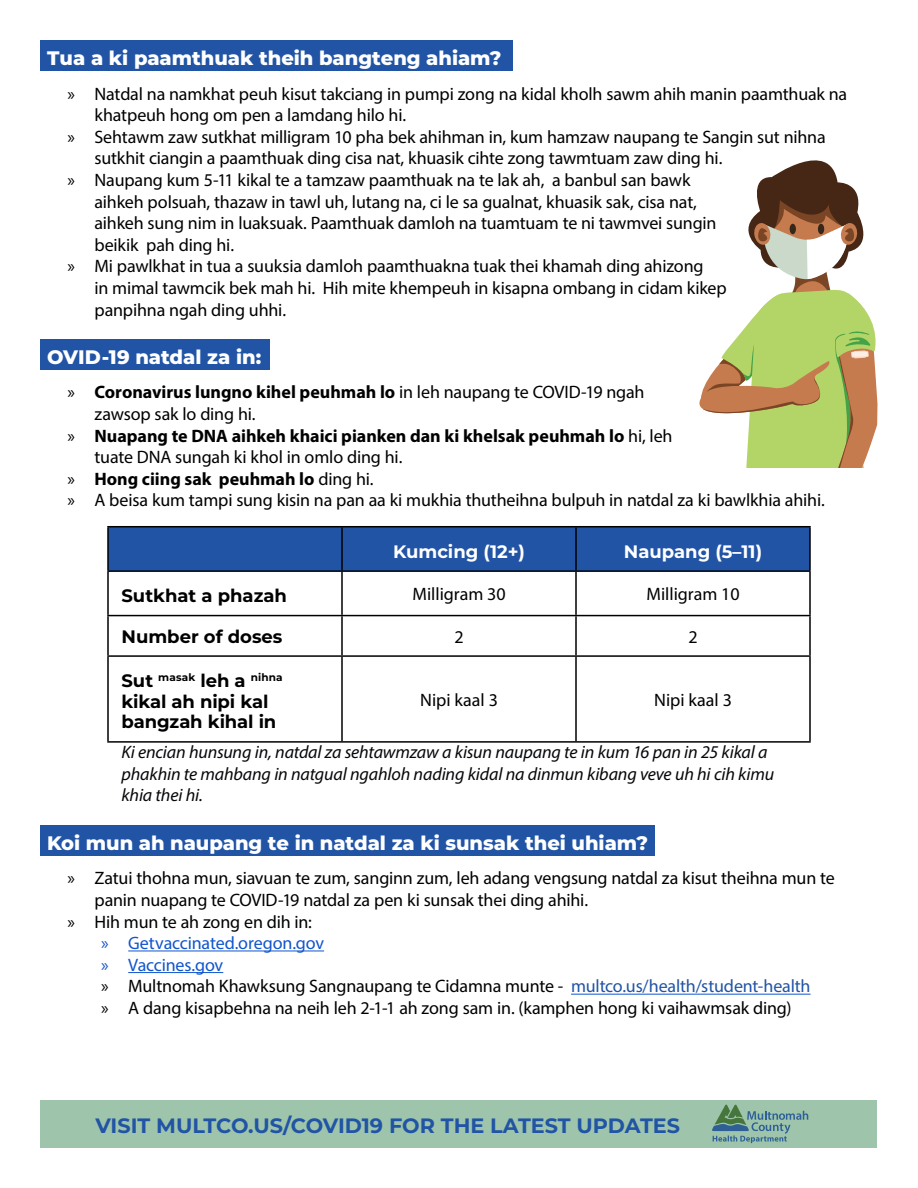
<style>
.page{position:relative;width:918px;height:1188px;background:#fff}
.page>*{position:absolute;margin:0;border:0;box-sizing:border-box;transform-origin:0 0}
.t1{font:700 20.7px "Montserrat";color:#2154a5}
.t2{font:800 19.5px "Montserrat";color:#fff}
.t3{font:18px/21.6px "Myriad Pro";letter-spacing:-.01em;color:#000}
.t4{font:italic 18px/21.6px "Myriad Pro";letter-spacing:-.01em;color:#06070a}
.t5{font:700 18px "Myriad Pro";color:#000}
.t6{font:700 18px/20.7px "Montserrat";color:#000}
.t7{font:700 18px "Montserrat";color:#fff}
.t8{font:700 10.5px "Montserrat";letter-spacing:.01em;color:#000}
.s1{font-weight:400}
.s2{font-size:18px}
.s3{color:#15c}
.s4{color:#2154a5}
</style>
<div class="page">
<div style="left:40px;top:1100px;width:838px;height:48px;background:#9ec5ab"></div>
<svg style="left:712px;top:1105px;width:96px;height:38px"></svg>
<hr style="left:128px;top:951px;width:196px;height:1px;background:#15c">
<hr style="left:128px;top:972px;width:95px;height:1px;background:#15c">
<hr style="left:571px;top:994px;width:240px;height:1px;background:#15c">
<div style="left:40px;top:40px;width:473px;height:31px;background:#2154a5"></div>
<div style="left:40px;top:339px;width:230px;height:31px;background:#2154a5"></div>
<div style="left:109px;top:527px;width:700px;height:43px;background:#2154a5"></div>
<svg style="left:109px;top:614px;width:700px;height:3px"></svg>
<hr style="left:107px;top:526px;width:235px;height:1px;background:#000">
<hr style="left:107px;top:527px;width:2px;height:43px;background:#000">
<hr style="left:342px;top:526px;width:234px;height:1px;background:#000">
<hr style="left:341px;top:527px;width:2px;height:43px;background:#000">
<hr style="left:576px;top:526px;width:235px;height:1px;background:#000">
<hr style="left:575px;top:527px;width:2px;height:43px;background:#000">
<hr style="left:809px;top:527px;width:2px;height:43px;background:#000">
<hr style="left:107px;top:570px;width:235px;height:2px;background:#000">
<hr style="left:107px;top:572px;width:2px;height:43px;background:#000">
<hr style="left:342px;top:570px;width:234px;height:2px;background:#000">
<hr style="left:341px;top:572px;width:2px;height:43px;background:#000">
<hr style="left:576px;top:570px;width:235px;height:2px;background:#000">
<hr style="left:575px;top:572px;width:2px;height:43px;background:#000">
<hr style="left:809px;top:572px;width:2px;height:43px;background:#000">
<hr style="left:107px;top:615px;width:235px;height:1px;background:#000">
<hr style="left:107px;top:616px;width:2px;height:39px;background:#000">
<hr style="left:342px;top:615px;width:234px;height:1px;background:#000">
<hr style="left:341px;top:616px;width:2px;height:39px;background:#000">
<hr style="left:576px;top:615px;width:235px;height:1px;background:#000">
<hr style="left:575px;top:616px;width:2px;height:39px;background:#000">
<hr style="left:809px;top:616px;width:2px;height:39px;background:#000">
<hr style="left:107px;top:655px;width:235px;height:2px;background:#000">
<hr style="left:107px;top:657px;width:2px;height:84px;background:#000">
<hr style="left:342px;top:655px;width:234px;height:2px;background:#000">
<hr style="left:341px;top:657px;width:2px;height:84px;background:#000">
<hr style="left:576px;top:655px;width:235px;height:2px;background:#000">
<hr style="left:575px;top:657px;width:2px;height:84px;background:#000">
<hr style="left:809px;top:657px;width:2px;height:84px;background:#000">
<hr style="left:107px;top:741px;width:235px;height:2px;background:#000">
<hr style="left:342px;top:741px;width:234px;height:2px;background:#000">
<hr style="left:576px;top:741px;width:235px;height:2px;background:#000">
<div style="left:40px;top:825px;width:615px;height:31px;background:#2154a5"></div>
<svg style="left:699px;top:160px;width:179px;height:308px"></svg>
<div style="left:818px;top:224px;width:6px;height:10px;background:#37271a;border-radius:50%"></div>
<div style="left:790px;top:224px;width:6px;height:10px;background:#37271a;border-radius:50%"></div>
<p class="t2" style="left:47px;top:45px;width:456px">Tua a ki paamthuak theih bangteng ahiam?</p>
<p class="t3" style="left:68px;top:82px;width:781px">» Natdal na namkhat peuh kisut takciang in pumpi zong na kidal kholh sawm ahih manin paamthuak na</p>
<p class="t3" style="left:94px;top:104px;width:313px">khatpeuh hong om pen a lamdang hilo hi.</p>
<p class="t3" style="left:68px;top:126px;width:760px">» Sehtawm zaw sutkhat milligram 10 pha bek ahihman in, kum hamzaw naupang te Sangin sut nihna</p>
<p class="t3" style="left:94px;top:147px;width:629px">sutkhit ciangin a paamthuak ding cisa nat, khuasik cihte zong tawmtuam zaw ding hi.</p>
<p class="t3" style="left:68px;top:169px;width:625px">» Naupang kum 5-11 kikal te a tamzaw paamthuak na te lak ah, a banbul san bawk</p>
<p class="t3" style="left:94px;top:190px;width:604px">aihkeh polsuah, thazaw in tawl uh, lutang na, ci le sa gualnat, khuasik sak, cisa nat,</p>
<p class="t3" style="left:94px;top:212px;width:624px">aihkeh sung nim in luaksuak. Paamthuak damloh na tuamtuam te ni tawmvei sungin</p>
<p class="t3" style="left:94px;top:234px;width:141px">beikik pah ding hi.</p>
<p class="t3" style="left:68px;top:255px;width:638px">» Mi pawlkhat in tua a suuksia damloh paamthuakna tuak thei khamah ding ahizong</p>
<p class="t3" style="left:94px;top:277px;width:634px">in mimal tawmcik bek mah hi. Hih mite khempeuh in kisapna ombang in cidam kikep</p>
<p class="t3" style="left:94px;top:298px;width:193px">panpihna ngah ding uhhi.</p>
<p class="t2" style="left:47px;top:344px;width:216px">OVID-19 natdal za in:</p>
<p class="t5" style="left:67px;top:381px;width:579px"><span class="s1">»</span> Coronavirus lungno kihel peuhmah lo <span class="s1">in leh naupang te COVID-19 ngah</span></p>
<p class="t3" style="left:94px;top:403px;width:163px">zawsop sak lo ding hi.</p>
<p class="t5" style="left:67px;top:424px;width:607px"><span class="s1">»</span> Nuapang te DNA aihkeh khaici pianken dan ki khelsak peuhmah lo <span class="s1">hi, leh</span></p>
<p class="t3" style="left:94px;top:446px;width:309px">tuate DNA sungah ki khol in omlo ding hi.</p>
<p class="t5" style="left:67px;top:467px;width:308px"><span class="s1">»</span> Hong ciing sak peuhmah lo <span class="s1">ding hi.</span></p>
<p class="t3" style="left:67px;top:489px;width:759px">» A beisa kum tampi sung kisin na pan aa ki mukhia thutheihna bulpuh in natdal za ki bawlkhia ahihi.</p>
<p class="t7" style="left:393px;top:539px;width:133px">Kumcing (12+)</p>
<p class="t7" style="left:624px;top:539px;width:140px">Naupang (5–11)</p>
<p class="t6" style="left:122px;top:585px;width:167px">Sutkhat a phazah</p>
<p class="t3" style="left:412px;top:583px;width:95px">Milligram 30</p>
<p class="t3" style="left:646px;top:583px;width:95px">Milligram 10</p>
<p class="t6" style="left:122px;top:625px;width:162px">Number of doses</p>
<p class="t3" style="left:454px;top:625px;width:11px">2</p>
<p class="t3" style="left:688px;top:625px;width:11px">2</p>
<p class="t8" style="left:122px;top:670px;width:163px"><span class="s2">Sut</span> masak <span class="s2">leh a</span> nihna</p>
<p class="t6" style="left:121px;top:690px;width:156px">kikal ah nipi kal bangzah kihal in</p>
<p class="t3" style="left:420px;top:689px;width:79px">Nipi kaal 3</p>
<p class="t3" style="left:654px;top:689px;width:79px">Nipi kaal 3</p>
<p class="t4" style="left:121px;top:741px;width:654px">Ki encian hunsung in, natdal za sehtawmzaw a kisun naupang te in kum 16 pan in 25 kikal a phakhin te mahbang in natgual ngahloh nading kidal na dinmun kibang veve uh hi cih kimu khia thei hi.</p>
<p class="t2" style="left:47px;top:830px;width:602px">Koi mun ah naupang te in natdal za ki sunsak thei uhiam?</p>
<p class="t3" style="left:68px;top:867px;width:769px">» Zatui thohna mun, siavuan te zum, sanginn zum, leh adang vengsung natdal za kisut theihna mun te</p>
<p class="t3" style="left:94px;top:889px;width:495px">panin nuapang te COVID-19 natdal za pen ki sunsak thei ding ahihi.</p>
<p class="t3" style="left:68px;top:910px;width:246px">» Hih mun te ah zong en dih in:</p>
<p class="t3" style="left:101px;top:932px;width:711px"><span class="s3">» Getvaccinated.oregon.gov<br>» Vaccines.gov<br></span>» Multnomah Khawksung Sangnaupang te Cidamna munte - <span class="s4">multco.us/health/student-health </span>» A dang kisapbehna na neih leh 2-1-1 ah zong sam in. (kamphen hong ki vaihawmsak ding)</p>
<p class="t1" style="left:95px;top:1112px;width:586px">VISIT MULTCO.US/COVID19 FOR THE LATEST UPDATES</p>
</div>
